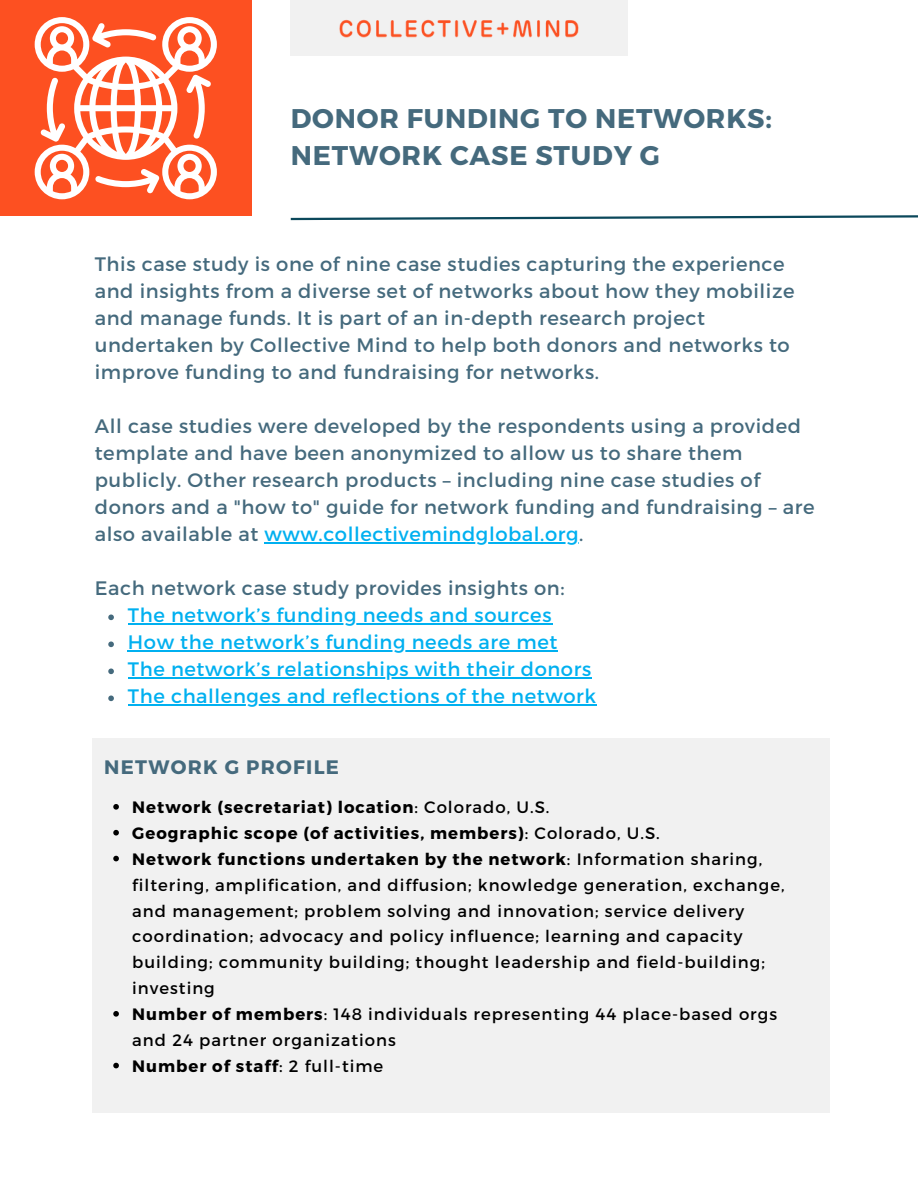
<style>
.page{position:relative;width:918px;height:1188px;background:#fff}
.page>*{position:absolute;margin:0;border:0;box-sizing:border-box;transform-origin:0 0}
.t1{font:700 27px/37.2px "Montserrat";letter-spacing:.03em;color:#456a7d}
.t2{font:19.5px/27px "Montserrat";letter-spacing:.03em;color:#456a7d}
.t3{font:19.5px/27px "Montserrat";letter-spacing:.03em;color:#00b0f0}
.t4{font:700 19.5px "Montserrat";letter-spacing:.065em;color:#456a7d}
.t5{font:16.5px/25.8px "Montserrat";letter-spacing:.06em;color:#000}
.s1{color:#00b0f0}
.s2{font-weight:700}
</style>
<div class="page">
<div style="left:92px;top:739px;width:737px;height:374px;background:#f1f1f1"></div>
<svg style="left:108px;top:615px;width:6px;height:5px"></svg>
<hr style="left:128px;top:624px;width:424px;height:1px;background:#00b0f0">
<svg style="left:108px;top:642px;width:6px;height:5px"></svg>
<hr style="left:128px;top:651px;width:430px;height:1px;background:#00b0f0">
<svg style="left:108px;top:669px;width:6px;height:5px"></svg>
<hr style="left:128px;top:678px;width:464px;height:1px;background:#00b0f0">
<svg style="left:108px;top:696px;width:6px;height:5px"></svg>
<hr style="left:128px;top:705px;width:469px;height:1px;background:#00b0f0">
<hr style="left:265px;top:543px;width:314px;height:1px;background:#00b0f0">
<div style="left:0;top:0;width:252px;height:216px;background:#fd5021"></div>
<div style="left:291px;top:0;width:336px;height:55px;background:#f1f1f1"></div>
<img style="left:339px;top:19px;width:240px;height:19px">
<svg style="left:290px;top:215px;width:628px;height:6px"></svg>
<svg style="left:35px;top:17px;width:182px;height:182px"></svg>
<svg style="left:113px;top:804px;width:6px;height:6px"></svg>
<svg style="left:113px;top:830px;width:6px;height:6px"></svg>
<svg style="left:113px;top:856px;width:6px;height:5px"></svg>
<svg style="left:113px;top:1011px;width:6px;height:6px"></svg>
<svg style="left:113px;top:1063px;width:6px;height:5px"></svg>
<h1 class="t1" style="left:291px;top:98px;width:483px">DONOR FUNDING TO NETWORKS:<br>NETWORK CASE STUDY G</h1>
<p class="t2" style="left:95px;top:250px;width:701px">This case study is one of nine case studies capturing the experience and insights from a diverse set of networks about how they mobilize and manage funds. It is part of an in-depth research project undertaken by Collective Mind to help both donors and networks to improve funding to and fundraising for networks.</p>
<p class="t2" style="left:95px;top:412px;width:721px">All case studies were developed by the respondents using a provided template and have been anonymized to allow us to share them publicly. Other research products – including nine case studies of donors and a "how to" guide for network funding and fundraising – are also available at <span class="s1">www.collectivemindglobal.org</span>.</p>
<p class="t2" style="left:95px;top:574px;width:471px">Each network case study provides insights on:</p>
<p class="t3" style="left:128px;top:601px;width:470px">The network’s funding needs and sources How the network’s funding needs are met The network’s relationships with their donors The challenges and reflections of the network</p>
<p class="t4" style="left:104px;top:755px;width:236px">NETWORK G PROFILE</p>
<p class="t5" style="left:132px;top:793px;width:654px"><span class="s2">Network (secretariat) location</span>: Colorado, U.S.<br><span class="s2">Geographic scope (of activities, members)</span>: Colorado, U.S.<br><span class="s2">Network functions undertaken by the network</span>: Information sharing, filtering, amplification, and diffusion; knowledge generation, exchange, and management; problem solving and innovation; service delivery coordination; advocacy and policy influence; learning and capacity building; community building; thought leadership and field-building; investing<br><span class="s2">Number of members</span>: 148 individuals representing 44 place-based orgs and 24 partner organizations<br><span class="s2">Number of staff</span>: 2 full-time</p>
</div>
